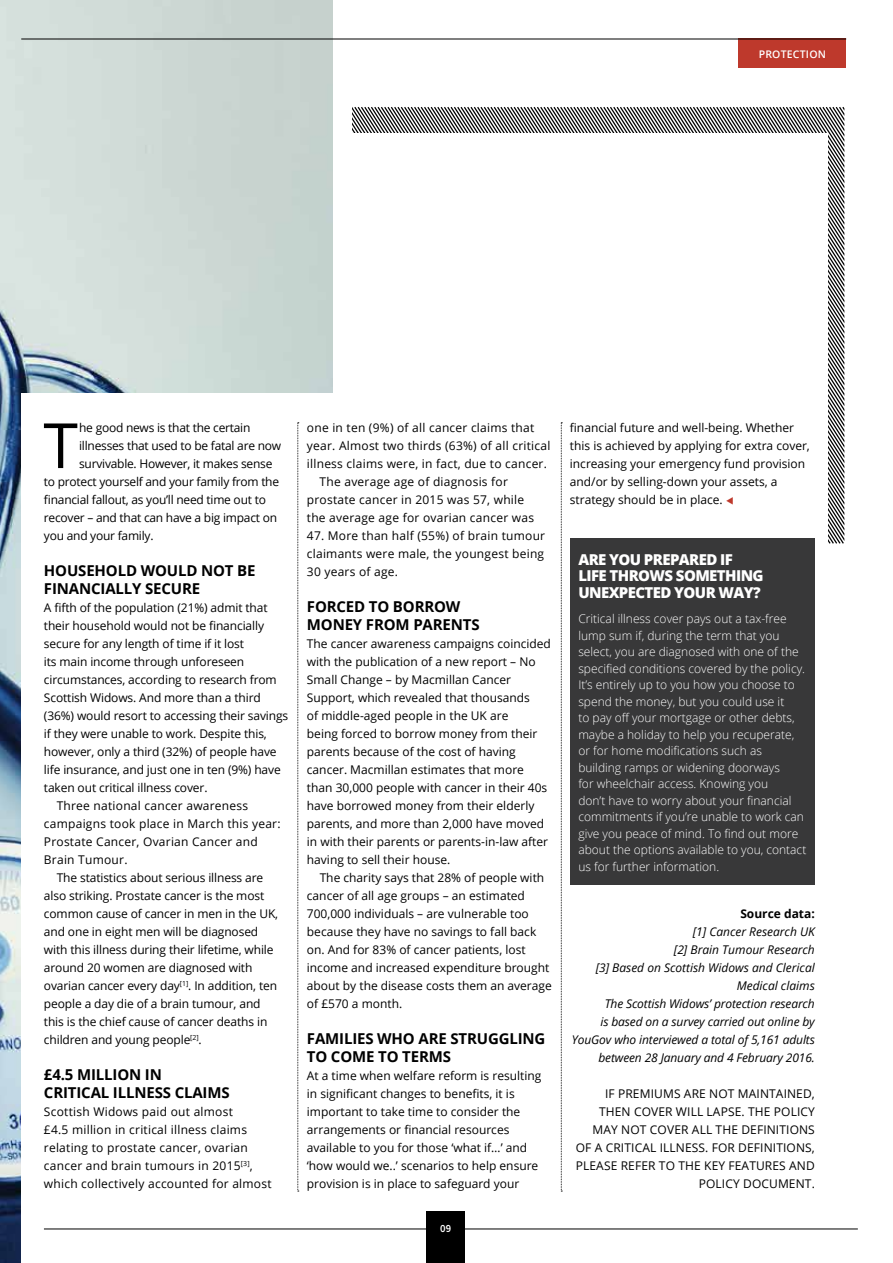
<style>
.page{position:relative;width:893px;height:1263px;background:#fff}
.page>*{position:absolute;margin:0;border:0;box-sizing:border-box;transform-origin:0 0}
.t1{font:62.4px "Open Sans";color:#000}
.t2{font:700 15px/18px "Open Sans";letter-spacing:-.01em;color:#000}
.t3{font:800 15px/16.5px "Open Sans";letter-spacing:-.04em;color:#fff}
.t4{font:12px/18px "Open Sans";color:#000}
.t5{font:300 12px/16.5px "Open Sans";color:#fff}
.t6{font:12px/18px "Open Sans";letter-spacing:.02em;color:#000}
.t7{font:italic 12px/18px "Open Sans";letter-spacing:-.01em;color:#000;text-align:right}
.t8{font:12px "Open Sans";letter-spacing:-.02em;color:#000}
.t9{font:700 12px "Open Sans";color:#000}
.t10{font:600 10.5px "Open Sans";letter-spacing:.02em;color:#fff}
.t11{font:600 10.5px "Proxima Nova Cond";color:#fff}
.s1{color:#be392c}
</style>
<div class="page">
<img style="left:0;top:0;width:333px;height:1263px">
<svg style="left:718px;top:107px;width:126px;height:304px"></svg>
<svg style="left:437px;top:107px;width:281px;height:26px"></svg>
<div style="left:341px;top:134px;width:486px;height:1129px;background:#fff"></div>
<div style="left:21px;top:393px;width:486px;height:870px;background:#fff"></div>
<hr style="left:44px;top:1228px;width:814px;height:1px;background:#000">
<svg style="left:297px;top:422px;width:2px;height:770px;background:#c3c3c3"></svg>
<svg style="left:561px;top:422px;width:1px;height:770px"></svg>
<div style="left:738px;top:39px;width:108px;height:29px;background:#be392c"></div>
<div style="left:426px;top:1212px;width:39px;height:51px;background:#000"></div>
<div style="left:570px;top:539px;width:245px;height:346px;background:#383839"></div>
<hr style="left:21px;top:39px;width:825px;height:1px;background:#000">
<p class="t10" style="left:759px;top:47px;width:69px">PROTECTION</p>
<h1 class="t1" style="left:43px;top:403px;width:36px">T</h1>
<p class="t8" style="left:79px;top:419px;width:173px">he good news is that the certain</p>
<p class="t8" style="left:79px;top:437px;width:204px">illnesses that used to be fatal are now</p>
<p class="t8" style="left:79px;top:455px;width:195px">survivable. However, it makes sense</p>
<p class="t8" style="left:44px;top:473px;width:237px">to protect yourself and your family from the</p>
<p class="t8" style="left:44px;top:491px;width:223px">financial fallout, as you’ll need time out to</p>
<p class="t8" style="left:44px;top:509px;width:235px">recover – and that can have a big impact on</p>
<p class="t8" style="left:44px;top:527px;width:111px">you and your family.</p>
<p class="t2" style="left:44px;top:561px;width:213px">HOUSEHOLD WOULD NOT BE<br>FINANCIALLY SECURE</p>
<p class="t4" style="left:44px;top:598px;width:225px">A fifth of the population (21%) admit that</p>
<p class="t4" style="left:44px;top:616px;width:222px">their household would not be financially</p>
<p class="t4" style="left:44px;top:634px;width:202px">secure for any length of time if it lost</p>
<p class="t4" style="left:44px;top:652px;width:202px">its main income through unforeseen</p>
<p class="t4" style="left:44px;top:670px;width:234px">circumstances, according to research from</p>
<p class="t4" style="left:44px;top:688px;width:218px">Scottish Widows. And more than a third</p>
<p class="t4" style="left:44px;top:706px;width:246px">(36%) would resort to accessing their savings</p>
<p class="t4" style="left:44px;top:724px;width:224px">if they were unable to work. Despite this,</p>
<p class="t4" style="left:44px;top:742px;width:234px">however, only a third (32%) of people have</p>
<p class="t4" style="left:44px;top:760px;width:238px">life insurance, and just one in ten (9%) have</p>
<p class="t4" style="left:44px;top:778px;width:165px">taken out critical illness cover.</p>
<p class="t6" style="left:57px;top:796px;width:193px">Three national cancer awareness</p>
<p class="t6" style="left:44px;top:814px;width:238px">campaigns took place in March this year:</p>
<p class="t6" style="left:44px;top:832px;width:215px">Prostate Cancer, Ovarian Cancer and</p>
<p class="t6" style="left:44px;top:850px;width:85px">Brain Tumour.</p>
<p class="t4" style="left:57px;top:868px;width:208px">The statistics about serious illness are</p>
<p class="t4" style="left:44px;top:886px;width:222px">also striking. Prostate cancer is the most</p>
<p class="t4" style="left:44px;top:904px;width:236px">common cause of cancer in men in the UK,</p>
<p class="t4" style="left:44px;top:922px;width:216px">and one in eight men will be diagnosed</p>
<p class="t4" style="left:44px;top:940px;width:231px">with this illness during their lifetime, while</p>
<p class="t4" style="left:44px;top:958px;width:210px">around 20 women are diagnosed with</p>
<p class="t4" style="left:44px;top:976px;width:235px">ovarian cancer every day<sup>[1]</sup>. In addition, ten</p>
<p class="t4" style="left:44px;top:994px;width:218px">people a day die of a brain tumour, and</p>
<p class="t4" style="left:44px;top:1012px;width:225px">this is the chief cause of cancer deaths in</p>
<p class="t4" style="left:44px;top:1030px;width:159px">children and young people<sup>[2]</sup>.</p>
<p class="t2" style="left:44px;top:1065px;width:187px">£4.5 MILLION IN<br>CRITICAL ILLNESS CLAIMS</p>
<p class="t6" style="left:44px;top:1102px;width:229px">Scottish Widows paid out almost<br>£4.5 million in critical illness claims relating to prostate cancer, ovarian cancer and brain tumours in 2015<sup>[3]</sup>, which collectively accounted for almost</p>
<p class="t6" style="left:307px;top:418px;width:229px">one in ten (9%) of all cancer claims that</p>
<p class="t6" style="left:307px;top:436px;width:245px">year. Almost two thirds (63%) of all critical</p>
<p class="t6" style="left:307px;top:454px;width:242px">illness claims were, in fact, due to cancer.</p>
<p class="t6" style="left:320px;top:472px;width:190px">The average age of diagnosis for</p>
<p class="t6" style="left:307px;top:490px;width:219px">prostate cancer in 2015 was 57, while</p>
<p class="t6" style="left:307px;top:508px;width:229px">the average age for ovarian cancer was</p>
<p class="t4" style="left:307px;top:526px;width:240px;text-align:justify">47. More than half (55%) of brain tumour claimants were male, the youngest being 30 years of age.</p>
<p class="t2" style="left:307px;top:597px;width:174px">FORCED TO BORROW<br>MONEY FROM PARENTS</p>
<p class="t4" style="left:307px;top:634px;width:245px">The cancer awareness campaigns coincided with the publication of a new report – No Small Change – by Macmillan Cancer Support, which revealed that thousands<br>of middle-aged people in the UK are<br>being forced to borrow money from their parents because of the cost of having cancer. Macmillan estimates that more than 30,000 people with cancer in their 40s have borrowed money from their elderly parents, and more than 2,000 have moved in with their parents or parents-in-law after having to sell their house.</p>
<p class="t4" style="left:307px;top:868px;width:246px;text-indent:13px">The charity says that 28% of people with cancer of all age groups – an estimated 700,000 individuals – are vulnerable too because they have no savings to fall back on. And for 83% of cancer patients, lost income and increased expenditure brought about by the disease costs them an average of £570 a month.</p>
<p class="t2" style="left:307px;top:1029px;width:240px">FAMILIES WHO ARE STRUGGLING<br>TO COME TO TERMS</p>
<p class="t4" style="left:307px;top:1066px;width:236px">At a time when welfare reform is resulting in significant changes to benefits, it is important to take time to consider the arrangements or financial resources available to you for those ‘what if…’ and ‘how would we..’ scenarios to help ensure provision is in place to safeguard your</p>
<p class="t11" style="left:440px;top:1223px;width:12px">09</p>
<p class="t4" style="left:570px;top:418px;width:242px">financial future and well-being. Whether this is achieved by applying for extra cover, increasing your emergency fund provision and/or by selling-down your assets, a strategy should be in place. <span class="s1">▼</span></p>
<p class="t3" style="left:578px;top:550px;width:187px">ARE YOU PREPARED IF<br>LIFE THROWS SOMETHING<br>UNEXPECTED YOUR WAY?</p>
<p class="t5" style="left:578px;top:610px;width:229px">Critical illness cover pays out a tax-free lump sum if, during the term that you select, you are diagnosed with one of the specified conditions covered by the policy.<br>It’s entirely up to you how you choose to spend the money, but you could use it<br>to pay off your mortgage or other debts, maybe a holiday to help you recuperate, or for home modifications such as building ramps or widening doorways<br>for wheelchair access. Knowing you<br>don’t have to worry about your financial commitments if you’re unable to work can give you peace of mind. To find out more about the options available to you, contact us for further information.</p>
<p class="t9" style="left:740px;top:905px;width:76px">Source data:</p>
<p class="t7" style="left:572px;top:922px;width:244px">[1] Cancer Research UK<br>[2] Brain Tumour Research<br>[3] Based on Scottish Widows and Clerical Medical claims<br>The Scottish Widows’ protection research<br>is based on a survey carried out online by YouGov who interviewed a total of 5,161 adults between 28 January and 4 February 2016.</p>
<p class="t4" style="left:576px;top:1084px;width:241px;text-align:right">IF PREMIUMS ARE NOT MAINTAINED,<br>THEN COVER WILL LAPSE. THE POLICY<br>MAY NOT COVER ALL THE DEFINITIONS<br>OF A CRITICAL ILLNESS. FOR DEFINITIONS,<br>PLEASE REFER TO THE KEY FEATURES AND<br>POLICY DOCUMENT.</p>
</div>
